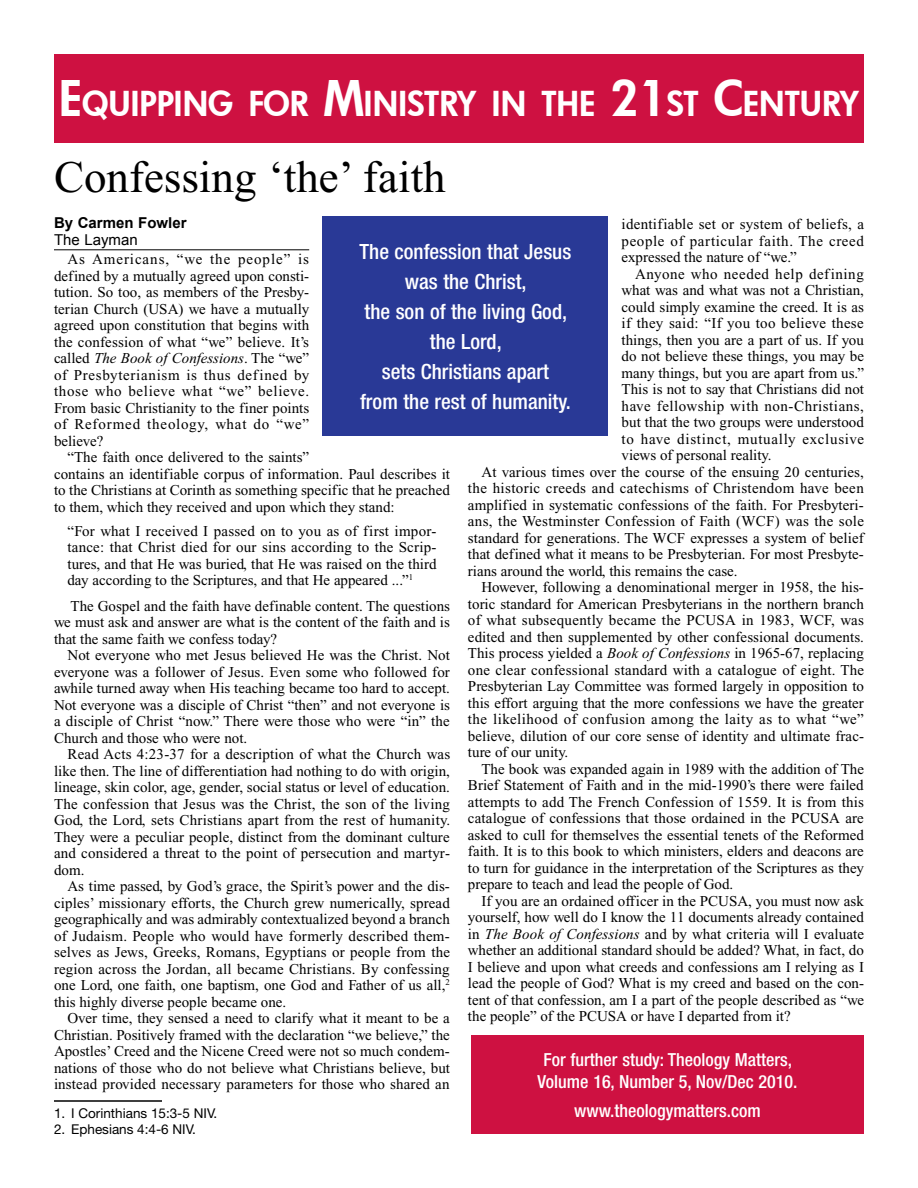
<style>
.page{position:relative;width:918px;height:1188px;background:#fff}
.page>*{position:absolute;margin:0;border:0;box-sizing:border-box;transform-origin:0 0}
.t1{font:45px "Times New Roman";color:#000}
.t2{font:800 33.6px "Futura";color:#fff}
.t3{font:500 condensed 21px/30px "Helvetica Neue";color:#fff;text-align:center}
.t4{font:500 condensed 18px/22.5px "Helvetica Neue";color:#fff;text-align:center}
.t5{font:15px/16.5px "Times New Roman";color:#000;text-align:justify}
.t6{font:15px "Times New Roman";letter-spacing:.02em;color:#000}
.t7{font:15px "Times New Roman";letter-spacing:.025em;color:#000}
.t8{font:15px "Times New Roman";letter-spacing:.03em;color:#000}
.t9{font:15px "Times New Roman";letter-spacing:.035em;color:#000}
.t10{font:15px "Times New Roman";letter-spacing:.05em;color:#000}
.t11{font:15px "Times New Roman";letter-spacing:.04em;color:#000}
.t12{font:700 15px "Arial";color:#000}
.t13{font:15px "Arial";color:#000}
.t14{font:13.5px "Helvetica Neue";color:#000}
.s1{font-size:48px}
.s2{font-style:italic}
</style>
<div class="page">
<div style="left:54px;top:54px;width:810px;height:88px;background:#ce1141"></div>
<hr style="left:54px;top:250px;width:255px;height:1px;background:#000">
<hr style="left:54px;top:1100px;width:108px;height:2px;background:#000">
<div style="left:471px;top:1035px;width:393px;height:99px;background:#ce1141"></div>
<div style="left:323px;top:216px;width:285px;height:220px;background:#293996"></div>
<h2 class="t2" style="left:59px;top:81px;width:802px"><span class="s1">E</span>QUIPPING FOR <span class="s1">M</span>INISTRY IN THE <span class="s1">21</span>ST <span class="s1">C</span>ENTURY</h2>
<h1 class="t1" style="left:54px;top:153px;width:393px">Confessing ‘the’ faith</h1>
<p class="t12" style="left:54px;top:213px;width:134px">By Carmen Fowler</p>
<p class="t13" style="left:54px;top:230px;width:85px">The Layman</p>
<p class="t5" style="left:54px;top:251px;width:257px;text-indent:14px">As Americans, “we the people” is defined by a mutually agreed upon consti&shy;tution. So too, as members of the Presby&shy;terian Church (USA) we have a mutually agreed upon constitution that begins with the confession of what “we” believe. It’s called <span class="s2">The Book of Confessions</span>. The “we” of Presbyterianism is thus defined by those who believe what “we” believe.<br>From basic Christianity to the finer points of Reformed theology, what do “we” believe?</p>
<p class="t5" style="left:54px;top:449px;width:398px;text-align:left;text-indent:14px">“The faith once delivered to the saints”<br>contains an identifiable corpus of information. Paul describes it to the Christians at Corinth as something specific that he preached to them, which they received and upon which they stand:</p>
<p class="t5" style="left:67px;top:522px;width:371px">“For what I received I passed on to you as of first impor&shy;tance: that Christ died for our sins according to the Scrip&shy;tures, and that He was buried, that He was raised on the third day according to the Scriptures, and that He appeared ...”<sup>1</sup></p>
<p class="t5" style="left:54px;top:597px;width:398px;text-indent:17px">The Gospel and the faith have definable content. The questions we must ask and answer are what is the content of the faith and is that the same faith we confess today?</p>
<p class="t5" style="left:54px;top:647px;width:398px;text-indent:14px">Not everyone who met Jesus believed He was the Christ. Not everyone was a follower of Jesus. Even some who followed for awhile turned away when His teaching became too hard to accept.<br>Not everyone was a disciple of Christ “then” and not everyone is a disciple of Christ “now.” There were those who were “in” the Church and those who were not.</p>
<p class="t5" style="left:54px;top:746px;width:398px;text-indent:14px">Read Acts 4:23-37 for a description of what the Church was like then. The line of differentiation had nothing to do with origin, lineage, skin color, age, gender, social status or level of education.<br>The confession that Jesus was the Christ, the son of the living God, the Lord, sets Christians apart from the rest of humanity.<br>They were a peculiar people, distinct from the dominant culture and considered a threat to the point of persecution and martyr&shy;dom.</p>
<p class="t5" style="left:54px;top:878px;width:398px;text-indent:14px">As time passed, by God’s grace, the Spirit’s power and the dis&shy;ciples’ missionary efforts, the Church grew numerically, spread geographically and was admirably contextualized beyond a branch of Judaism. People who would have formerly described them&shy;selves as Jews, Greeks, Romans, Egyptians or people from the region across the Jordan, all became Christians. By confessing one Lord, one faith, one baptism, one God and Father of us all,<sup>2 </sup>this highly diverse people became one.</p>
<p class="t5" style="left:54px;top:1010px;width:398px;text-indent:14px">Over time, they sensed a need to clarify what it meant to be a Christian. Positively framed with the declaration “we believe,” the Apostles’ Creed and the Nicene Creed were not so much condem&shy;nations of those who do not believe what Christians believe, but instead provided necessary parameters for those who shared an</p>
<p class="t14" style="left:54px;top:1105px;width:165px">1. I Corinthians 15:3-5 NIV.</p>
<p class="t14" style="left:54px;top:1121px;width:144px">2. Ephesians 4:4-6 NIV.</p>
<p class="t5" style="left:622px;top:216px;width:244px">identifiable set or system of beliefs, a people of particular faith. The creed expressed the nature of “we.”</p>
<p class="t11" style="left:635px;top:265px;width:230px">Anyone who needed help defining</p>
<p class="t5" style="left:622px;top:282px;width:244px">what was and what was not a Christian,</p>
<p class="t5" style="left:622px;top:298px;width:244px">could simply examine the creed. It is as</p>
<p class="t6" style="left:622px;top:315px;width:244px">if they said: “If you too believe these</p>
<p class="t5" style="left:622px;top:331px;width:244px">things, then you are a part of us. If you</p>
<p class="t5" style="left:622px;top:348px;width:244px">do not believe these things, you may be</p>
<p class="t5" style="left:622px;top:364px;width:244px">many things, but you are apart from us.”</p>
<p class="t5" style="left:622px;top:381px;width:244px">This is not to say that Christians did not</p>
<p class="t9" style="left:622px;top:397px;width:244px">have fellowship with non-Christians,</p>
<p class="t5" style="left:622px;top:414px;width:244px">but that the two groups were understood</p>
<p class="t10" style="left:622px;top:430px;width:244px">to have distinct, mutually exclusive</p>
<p class="t5" style="left:622px;top:447px;width:151px">views of personal reality.</p>
<p class="t5" style="left:481px;top:463px;width:384px">At various times over the course of the ensuing 20 centuries,</p>
<p class="t7" style="left:468px;top:480px;width:397px">the historic creeds and catechisms of Christendom have been</p>
<p class="t5" style="left:468px;top:496px;width:397px">amplified in systematic confessions of the faith. For Presbyteri-</p>
<p class="t6" style="left:468px;top:513px;width:398px">ans, the Westminster Confession of Faith (WCF) was the sole</p>
<p class="t5" style="left:468px;top:529px;width:397px">standard for generations. The WCF expresses a system of belief</p>
<p class="t5" style="left:468px;top:546px;width:397px">that defined what it means to be Presbyterian. For most Presbyte-</p>
<p class="t5" style="left:468px;top:562px;width:271px">rians around the world, this remains the case.</p>
<p class="t5" style="left:481px;top:579px;width:384px">However, following a denominational merger in 1958, the his-</p>
<p class="t5" style="left:468px;top:595px;width:398px">toric standard for American Presbyterians in the northern branch</p>
<p class="t6" style="left:468px;top:612px;width:397px">of what subsequently became the PCUSA in 1983, WCF, was</p>
<p class="t5" style="left:468px;top:628px;width:398px">edited and then supplemented by other confessional documents.</p>
<p class="t5" style="left:468px;top:645px;width:397px">This process yielded a <span class="s2">Book of Confessions</span> in 1965-67, replacing</p>
<p class="t5" style="left:468px;top:661px;width:398px">one clear confessional standard with a catalogue of eight. The</p>
<p class="t5" style="left:468px;top:678px;width:398px">Presbyterian Lay Committee was formed largely in opposition to</p>
<p class="t5" style="left:468px;top:694px;width:397px">this effort arguing that the more confessions we have the greater</p>
<p class="t8" style="left:468px;top:711px;width:397px">the likelihood of confusion among the laity as to what “we”</p>
<p class="t5" style="left:468px;top:727px;width:398px">believe, dilution of our core sense of identity and ultimate frac-</p>
<p class="t5" style="left:468px;top:744px;width:102px">ture of our unity.</p>
<p class="t5" style="left:481px;top:760px;width:384px">The book was expanded again in 1989 with the addition of The</p>
<p class="t5" style="left:468px;top:777px;width:397px">Brief Statement of Faith and in the mid-1990’s there were failed</p>
<p class="t5" style="left:468px;top:793px;width:397px">attempts to add The French Confession of 1559. It is from this</p>
<p class="t5" style="left:468px;top:810px;width:397px">catalogue of confessions that those ordained in the PCUSA are</p>
<p class="t5" style="left:468px;top:826px;width:398px">asked to cull for themselves the essential tenets of the Reformed</p>
<p class="t5" style="left:468px;top:843px;width:397px">faith. It is to this book to which ministers, elders and deacons are</p>
<p class="t5" style="left:468px;top:859px;width:397px">to turn for guidance in the interpretation of the Scriptures as they</p>
<p class="t5" style="left:468px;top:876px;width:267px">prepare to teach and lead the people of God.</p>
<p class="t5" style="left:481px;top:892px;width:384px">If you are an ordained officer in the PCUSA, you must now ask</p>
<p class="t5" style="left:468px;top:909px;width:397px">yourself, how well do I know the 11 documents already contained</p>
<p class="t5" style="left:468px;top:925px;width:398px">in <span class="s2">The Book of Confessions</span> and by what criteria will I evaluate</p>
<p class="t5" style="left:468px;top:942px;width:397px">whether an additional standard should be added? What, in fact, do</p>
<p class="t5" style="left:468px;top:958px;width:398px">I believe and upon what creeds and confessions am I relying as I</p>
<p class="t5" style="left:468px;top:975px;width:398px">lead the people of God? What is my creed and based on the con-</p>
<p class="t5" style="left:468px;top:991px;width:398px">tent of that confession, am I a part of the people described as “we</p>
<p class="t5" style="left:468px;top:1008px;width:324px">the people” of the PCUSA or have I departed from it?</p>
<h3 class="t3" style="left:360px;top:236px;width:213px">The confession that Jesus was the Christ,<br>the son of the living God, the Lord,<br>sets Christians apart<br>from the rest of humanity.</h3>
<p class="t4" style="left:538px;top:1048px;width:261px">For further study: Theology Matters,<br>Volume 16, Number 5, Nov/Dec 2010.</p>
<p class="t4" style="left:574px;top:1099px;width:188px">www.theologymatters.com</p>
</div>
